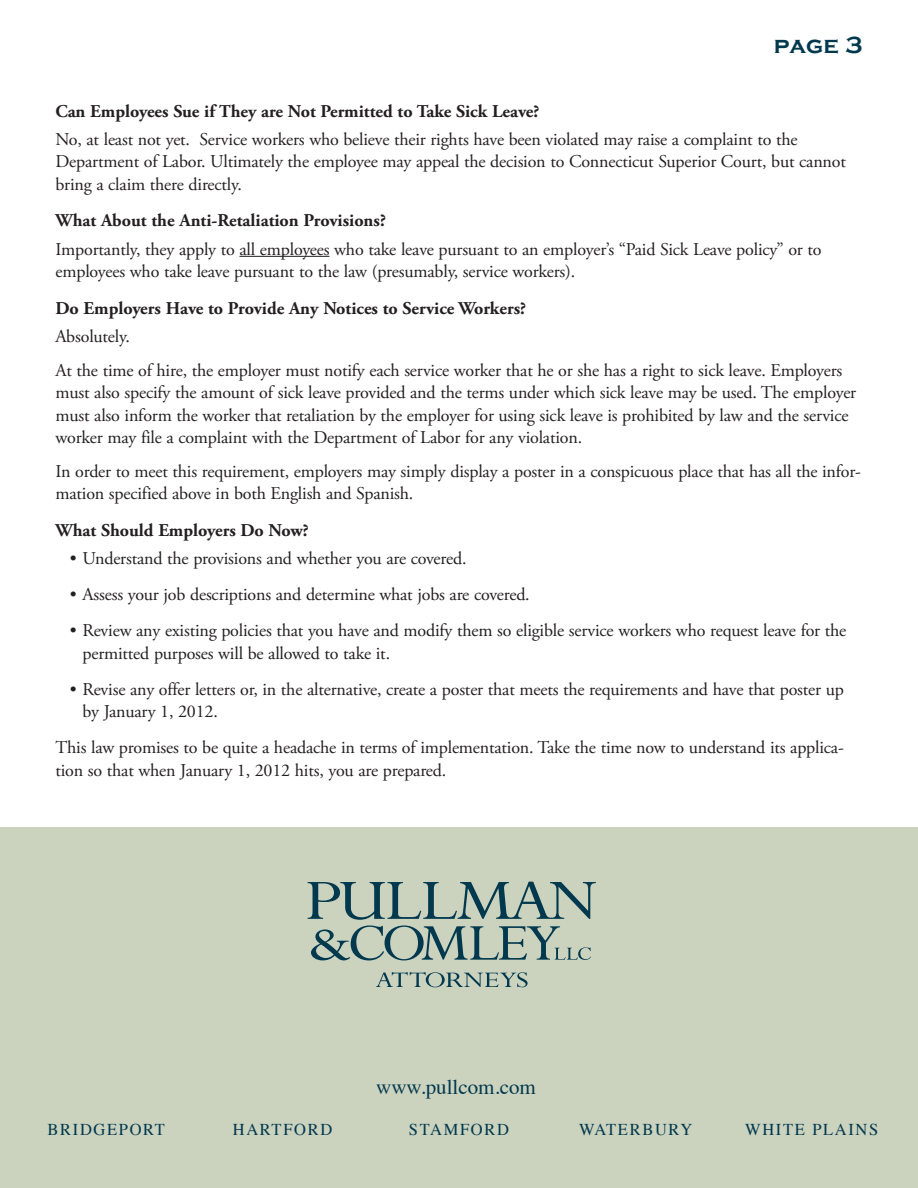
<style>
.page{position:relative;width:918px;height:1188px;background:#fff}
.page>*{position:absolute;margin:0;border:0;box-sizing:border-box;transform-origin:0 0}
.t1{font:700 24px "Copperplate Gothic";color:#00384e}
.t2{font:21px "Times";color:#00384e}
.t3{font:18px/22.5px "Adobe Garamond Pro";letter-spacing:-.01em;color:#231f20}
.t4{font:700 18px "Adobe Garamond Pro";color:#231f20}
.t5{font:16.5px "Times";letter-spacing:.1em;color:#00384e}
</style>
<div class="page">
<hr style="left:239px;top:256px;width:90px;height:1px;background:#231f20">
<div style="left:0;top:827px;width:918px;height:361px;background:#cbd2be"></div>
<svg style="left:307px;top:881px;width:289px;height:107px"></svg>
<h1 class="t1" style="left:774px;top:32px;width:90px">page 3</h1>
<p class="t4" style="left:56px;top:100px;width:485px">Can Employees Sue if They are Not Permitted to Take Sick Leave?</p>
<p class="t3" style="left:56px;top:128px;width:792px">No, at least not yet. Service workers who believe their rights have been violated may raise a complaint to the<br>Department of Labor. Ultimately the employee may appeal the decision to Connecticut Superior Court, but cannot bring a claim there directly.</p>
<p class="t4" style="left:56px;top:210px;width:332px">What About the Anti-Retaliation Provisions?</p>
<p class="t3" style="left:56px;top:238px;width:768px">Importantly, they apply to all employees who take leave pursuant to an employer’s “Paid Sick Leave policy” or to employees who take leave pursuant to the law (presumably, service workers).</p>
<p class="t4" style="left:56px;top:298px;width:472px">Do Employers Have to Provide Any Notices to Service Workers?</p>
<p class="t3" style="left:56px;top:320px;width:788px;line-height:33.8px">Absolutely.<br>At the time of hire, the employer must notify each service worker that he or she has a right to sick leave. Employers</p>
<p class="t3" style="left:56px;top:382px;width:802px">must also specify the amount of sick leave provided and the terms under which sick leave may be used. The employer must also inform the worker that retaliation by the employer for using sick leave is prohibited by law and the service worker may file a complaint with the Department of Labor for any violation.</p>
<p class="t3" style="left:56px;top:461px;width:807px">In order to meet this requirement, employers may simply display a poster in a conspicuous place that has all the infor&shy;mation specified above in both English and Spanish.</p>
<p class="t4" style="left:56px;top:520px;width:255px">What Should Employers Do Now?</p>
<p class="t3" style="left:70px;top:548px;width:398px">• Understand the provisions and whether you are covered.</p>
<p class="t3" style="left:70px;top:584px;width:462px">• Assess your job descriptions and determine what jobs are covered.</p>
<p class="t3" style="left:82px;top:620px;width:765px;text-indent:-13px">• Review any existing policies that you have and modify them so eligible service workers who request leave for the permitted purposes will be allowed to take it.</p>
<p class="t3" style="left:82px;top:678px;width:763px;text-indent:-13px">• Revise any offer letters or, in the alternative, create a poster that meets the requirements and have that poster up by January 1, 2012.</p>
<p class="t3" style="left:56px;top:737px;width:790px">This law promises to be quite a headache in terms of implementation. Take the time now to understand its applica&shy;tion so that when January 1, 2012 hits, you are prepared.</p>
<p class="t2" style="left:376px;top:1067px;width:161px">www.pullcom.com</p>
<p class="t5" style="left:48px;top:1114px;width:119px">BRIDGEPORT</p>
<p class="t5" style="left:233px;top:1114px;width:101px">HARTFORD</p>
<p class="t5" style="left:409px;top:1114px;width:102px">STAMFORD</p>
<p class="t5" style="left:579px;top:1114px;width:115px">WATERBURY</p>
<p class="t5" style="left:745px;top:1114px;width:135px">WHITE PLAINS</p>
</div>
